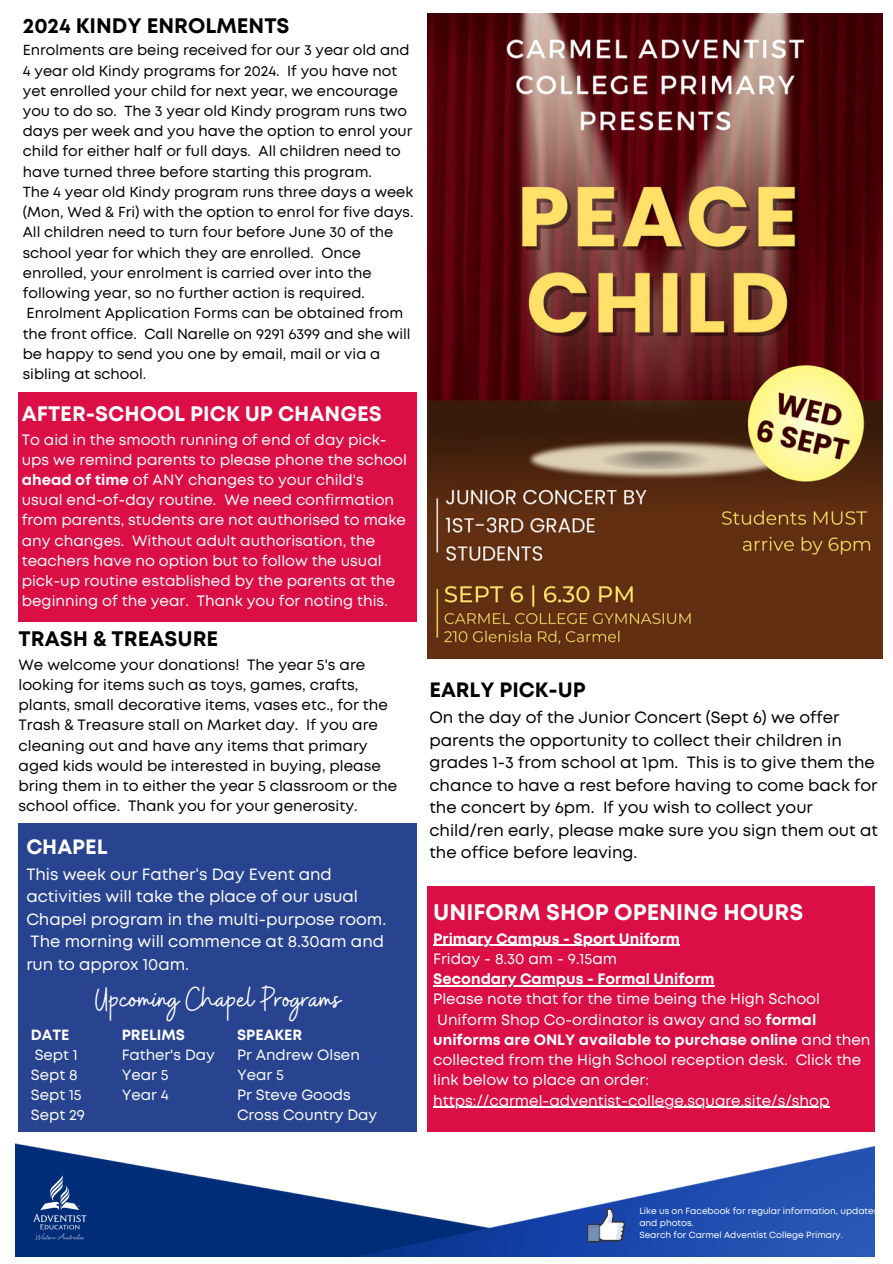
<style>
.page{position:relative;width:893px;height:1264px;background:#fff}
.page>*{position:absolute;margin:0;border:0;box-sizing:border-box;transform-origin:0 0}
.t1{font:34.05px "Buffalo";color:#fff}
.t2{font:700 22.5px "Mont";color:#fff}
.t3{font:700 21px "Mont";color:#000}
.t4{font:700 21px "Mont";color:#fcfcfd}
.t5{font:700 20.7px "Mont";color:#000}
.t6{font:700 20.7px "Mont";color:#fefefe}
.t7{font:16.35px/22.5px "Mont";color:#000}
.t8{font:16.35px/22.5px "Mont";color:#fff}
.t9{font:15px/20.2px "Mont";color:#fcfcfd}
.t10{font:15px/20.2px "Mont";color:#000}
.t11{font:15px/20.2px "Mont";color:#fff}
.t12{font:700 15px "Mont";color:#fff}
.t13{font:14.85px "Mont";color:#fefefe}
.t14{font:700 14.85px "Mont";color:#fefefe}
.t15{font:14.55px/20.2px "Mont";color:#000}
.t16{font:8.85px/11.9px "Mont";color:#fff}
.s1{font-weight:700}
</style>
<div class="page">
<img style="left:16px;top:1131px;width:858px;height:124px">
<svg style="left:587px;top:1207px;width:39px;height:35px"></svg>
<div style="left:588px;top:1225px;width:10px;height:15px;background:#6883b0"></div>
<div style="left:589px;top:1227px;width:9px;height:13px;background:#758eb3"></div>
<img style="left:22px;top:1169px;width:76px;height:76px">
<div style="left:19px;top:823px;width:398px;height:308px;background:#28438f"></div>
<div style="left:427px;top:885px;width:447px;height:246px;background:#db0e45"></div>
<div style="left:19px;top:392px;width:398px;height:230px;background:#db0e45"></div>
<img style="left:427px;top:14px;width:455px;height:644px">
<hr style="left:433px;top:944px;width:246px;height:2px;background:#fff">
<hr style="left:433px;top:985px;width:281px;height:1px;background:#fff">
<hr style="left:433px;top:1106px;width:396px;height:1px;background:#fff">
<p class="t3" style="left:23px;top:18px;width:268px">2024 KINDY ENROLMENTS</p>
<p class="t15" style="left:23px;top:41px;width:391px">Enrolments are being received for our 3 year old and 4 year old Kindy programs for 2024. If you have not yet enrolled your child for next year, we encourage you to do so. The 3 year old Kindy program runs two days per week and you have the option to enrol your child for either half or full days. All children need to have turned three before starting this program.</p>
<p class="t15" style="left:23px;top:183px;width:392px">The 4 year old Kindy program runs three days a week (Mon, Wed &amp; Fri) with the option to enrol for five days.<br>All children need to turn four before June 30 of the school year for which they are enrolled. Once enrolled, your enrolment is carried over into the following year, so no further action is required.<br>Enrolment Application Forms can be obtained from the front office. Call Narelle on 9291 6399 and she will be happy to send you one by email, mail or via a sibling at school.</p>
<p class="t4" style="left:22px;top:405px;width:361px">AFTER-SCHOOL PICK UP CHANGES</p>
<p class="t9" style="left:22px;top:430px;width:387px">To aid in the smooth running of end of day pick&shy;ups we remind parents to please phone the school <span class="s1">ahead of time</span> of ANY changes to your child's usual end-of-day routine. We need confirmation from parents, students are not authorised to make any changes. Without adult authorisation, the teachers have no option but to follow the usual pick-up routine established by the parents at the beginning of the year. Thank you for noting this.</p>
<p class="t3" style="left:19px;top:630px;width:201px">TRASH &amp; TREASURE</p>
<p class="t10" style="left:19px;top:655px;width:380px">We welcome your donations! The year 5's are looking for items such as toys, games, crafts, plants, small decorative items, vases etc., for the Trash &amp; Treasure stall on Market day. If you are cleaning out and have any items that primary aged kids would be interested in buying, please bring them in to either the year 5 classroom or the school office. Thank you for your generosity.</p>
<p class="t6" style="left:26px;top:839px;width:83px">CHAPEL</p>
<p class="t8" style="left:26px;top:864px;width:361px">This week our Father‘s Day Event and activities will take the place of our usual Chapel program in the multi-purpose room.<br>The morning will commence at 8.30am and run to approx 10am.</p>
<p class="t1" style="left:94px;top:976px;width:248px">Upcoming Chapel Programs</p>
<p class="t14" style="left:31px;top:1029px;width:40px">DATE</p>
<p class="t13" style="left:35px;top:1049px;width:45px">Sept 1</p>
<p class="t13" style="left:31px;top:1069px;width:48px">Sept 8</p>
<p class="t13" style="left:31px;top:1089px;width:52px">Sept 15</p>
<p class="t13" style="left:31px;top:1109px;width:56px">Sept 29</p>
<p class="t14" style="left:122px;top:1029px;width:65px">PRELIMS</p>
<p class="t13" style="left:122px;top:1049px;width:95px">Father's Day</p>
<p class="t13" style="left:122px;top:1069px;width:48px">Year 5</p>
<p class="t13" style="left:122px;top:1089px;width:49px">Year 4</p>
<p class="t14" style="left:237px;top:1029px;width:67px">SPEAKER</p>
<p class="t13" style="left:237px;top:1049px;width:124px">Pr Andrew Olsen</p>
<p class="t13" style="left:237px;top:1069px;width:48px">Year 5</p>
<p class="t13" style="left:237px;top:1089px;width:115px">Pr Steve Goods</p>
<p class="t13" style="left:237px;top:1109px;width:142px">Cross Country Day</p>
<p class="t5" style="left:429px;top:682px;width:158px">EARLY PICK-UP</p>
<p class="t7" style="left:429px;top:707px;width:450px">On the day of the Junior Concert (Sept 6) we offer parents the opportunity to collect their children in grades 1-3 from school at 1pm. This is to give them the chance to have a rest before having to come back for the concert by 6pm. If you wish to collect your child/ren early, please make sure you sign them out at the office before leaving.</p>
<p class="t2" style="left:433px;top:903px;width:371px">UNIFORM SHOP OPENING HOURS</p>
<p class="t12" style="left:433px;top:932px;width:248px">Primary Campus - Sport Uniform</p>
<p class="t11" style="left:433px;top:949px;width:185px">Friday - 8.30 am - 9.15am</p>
<p class="t12" style="left:433px;top:973px;width:283px">Secondary Campus - Formal Uniform</p>
<p class="t11" style="left:433px;top:990px;width:439px">Please note that for the time being the High School Uniform Shop Co-ordinator is away and so <span class="s1">formal uniforms are ONLY available to purchase online</span> and then collected from the High School reception desk. Click the link below to place an order:</p>
<p class="t11" style="left:433px;top:1091px;width:398px">https://carmel-adventist-college.square.site/s/shop</p>
<p class="t16" style="left:639px;top:1205px;width:240px">Like us on Facebook for regular information, updates and photos.</p>
<p class="t16" style="left:639px;top:1229px;width:205px">Search for Carmel Adventist College Primary.</p>
</div>
